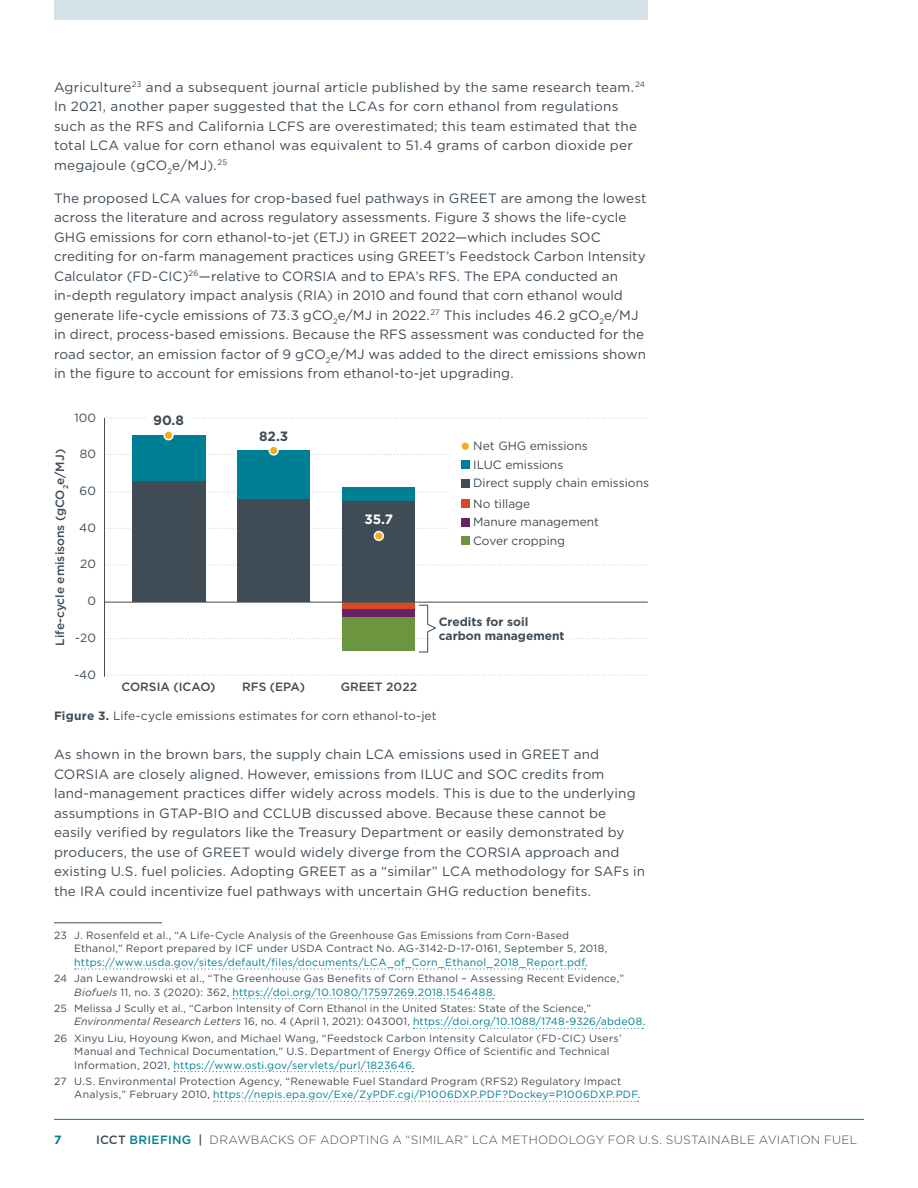
<style>
.page{position:relative;width:918px;height:1188px;background:#fff}
.page>*{position:absolute;margin:0;border:0;box-sizing:border-box;transform-origin:0 0}
.Body_Copy{font:13.5px/19.5px "Gotham";letter-spacing:.01em;color:#3f4b55}
.t1{font:700 13.5px "Gotham";color:#3f4b55}
.t2{font:700 13.5px "Gotham";color:#fff}
.Figure_title__underneath{font:12px "Gotham";color:#3f4b55}
.t3{font:300 12px "Gotham";letter-spacing:.02em;color:#3f4b55}
.t4{font:500 12px "Gotham";color:#3f4b55}
.t5{font:700 12px/14.4px "Gotham";color:#3f4b55}
.t6{font:700 12px "Gotham";color:#007e94}
.Footnote{font:10.5px/13.5px "Gotham";letter-spacing:.02em;color:#3f4b55}
.s1{font-weight:700}
.s2{color:#007e94}
.s3{font-style:italic}
.s4{font-weight:500}
.s5{font-weight:500;color:#007e94}
</style>
<div class="page">
<hr style="left:54px;top:1119px;width:810px;height:1px;background:#007e94">
<div style="left:54px;top:0;width:594px;height:20px;background:#d4e1e8"></div>
<svg style="left:107px;top:417px;width:540px;height:2px"></svg>
<svg style="left:105px;top:454px;width:344px;height:1px"></svg>
<svg style="left:105px;top:491px;width:344px;height:1px"></svg>
<svg style="left:105px;top:528px;width:344px;height:1px"></svg>
<svg style="left:107px;top:564px;width:540px;height:1px"></svg>
<svg style="left:105px;top:675px;width:542px;height:1px"></svg>
<hr style="left:104px;top:418px;width:1px;height:259px;background:#3f4b55">
<div style="left:461px;top:479px;width:9px;height:9px;background:#3f4b55"></div>
<div style="left:461px;top:518px;width:9px;height:9px;background:#652565"></div>
<div style="left:461px;top:461px;width:9px;height:8px;background:#007e94"></div>
<div style="left:461px;top:537px;width:9px;height:8px;background:#6b953e"></div>
<div style="left:461px;top:499px;width:9px;height:9px;background:#d64929"></div>
<svg style="left:105px;top:604px;width:542px;height:49px"></svg>
<div style="left:434px;top:635px;width:136px;height:12px;background:#fff"></div>
<div style="left:461px;top:442px;width:9px;height:9px;background:#f2ae1b;border-radius:50%"></div>
<div style="left:460px;top:441px;width:10px;height:10px;border:2px solid #fff;border-radius:50%"></div>
<div style="left:238px;top:499px;width:72px;height:103px;background:#3f4b55"></div>
<div style="left:238px;top:450px;width:72px;height:49px;background:#007e94"></div>
<div style="left:269px;top:446px;width:9px;height:9px;background:#f2ae1b;border-radius:50%"></div>
<div style="left:269px;top:445px;width:10px;height:11px;border:2px solid #fff;border-radius:50%"></div>
<div style="left:343px;top:500px;width:72px;height:102px;background:#3f4b55"></div>
<div style="left:343px;top:487px;width:72px;height:13px;background:#007e94"></div>
<div style="left:343px;top:602px;width:72px;height:7px;background:#d64929"></div>
<div style="left:343px;top:609px;width:72px;height:8px;background:#652565"></div>
<div style="left:343px;top:617px;width:72px;height:34px;background:#6b953e"></div>
<div style="left:374px;top:532px;width:9px;height:8px;background:#f2ae1b;border-radius:50%"></div>
<div style="left:374px;top:531px;width:10px;height:10px;border:2px solid #fff;border-radius:50%"></div>
<div style="left:148px;top:413px;width:38px;height:13px;background:#fff"></div>
<div style="left:132px;top:481px;width:73px;height:121px;background:#3f4b55"></div>
<div style="left:132px;top:435px;width:73px;height:46px;background:#007e94"></div>
<div style="left:164px;top:431px;width:9px;height:9px;background:#f2ae1b;border-radius:50%"></div>
<div style="left:163px;top:430px;width:11px;height:10px;border:2px solid #fff;border-radius:50%"></div>
<hr style="left:105px;top:602px;width:543px;height:1px;background:#3f4b55">
<hr style="left:54px;top:922px;width:108px;height:1px;background:#3f4b55">
<svg style="left:75px;top:968px;width:511px;height:2px"></svg>
<svg style="left:233px;top:998px;width:261px;height:1px"></svg>
<svg style="left:414px;top:1028px;width:229px;height:1px"></svg>
<svg style="left:174px;top:1071px;width:239px;height:1px"></svg>
<svg style="left:214px;top:1101px;width:424px;height:1px"></svg>
<p class="Body_Copy" style="left:54px;top:77px;width:593px">Agriculture<sup>23</sup> and a subsequent journal article published by the same research team.<sup>24<br></sup>In 2021, another paper suggested that the LCAs for corn ethanol from regulations such as the RFS and California LCFS are overestimated; this team estimated that the total LCA value for corn ethanol was equivalent to 51.4 grams of carbon dioxide per megajoule (gCO<sub>2</sub>e/MJ).<sup>25</sup></p>
<p class="Body_Copy" style="left:54px;top:188px;width:594px">The proposed LCA values for crop-based fuel pathways in GREET are among the lowest across the literature and across regulatory assessments. Figure 3 shows the life-cycle GHG emissions for corn ethanol-to-jet (ETJ) in GREET 2022—which includes SOC crediting for on-farm management practices using GREET’s Feedstock Carbon Intensity Calculator (FD-CIC)<sup>26</sup>—relative to CORSIA and to EPA’s RFS. The EPA conducted an in-depth regulatory impact analysis (RIA) in 2010 and found that corn ethanol would generate life-cycle emissions of 73.3 gCO<sub>2</sub>e/MJ in 2022.<sup>27</sup> This includes 46.2 gCO<sub>2</sub>e/MJ in direct, process-based emissions. Because the RFS assessment was conducted for the road sector, an emission factor of 9 gCO<sub>2</sub>e/MJ was added to the direct emissions shown in the figure to account for emissions from ethanol-to-jet upgrading.</p>
<p class="Figure_title__underneath" style="left:74px;top:410px;width:23px">100</p>
<p class="Figure_title__underneath" style="left:80px;top:446px;width:18px">80</p>
<p class="t4" style="left:52px;top:646px;width:198px;rotate:-90deg">Life-cycle emisisons (gCO<sub>2</sub>e/MJ)</p>
<p class="Figure_title__underneath" style="left:80px;top:483px;width:18px">60</p>
<p class="Figure_title__underneath" style="left:79px;top:520px;width:18px">40</p>
<p class="Figure_title__underneath" style="left:80px;top:556px;width:17px">20</p>
<p class="Figure_title__underneath" style="left:87px;top:593px;width:10px">0</p>
<p class="Figure_title__underneath" style="left:75px;top:630px;width:22px">-20</p>
<p class="Figure_title__underneath" style="left:74px;top:667px;width:23px">-40</p>
<p class="t1" style="left:153px;top:411px;width:32px">90.8</p>
<p class="t1" style="left:259px;top:427px;width:31px">82.3</p>
<p class="t2" style="left:364px;top:510px;width:30px">35.7</p>
<p class="Figure_title__underneath" style="left:473px;top:438px;width:116px">Net GHG emissions</p>
<p class="Figure_title__underneath" style="left:473px;top:457px;width:92px">ILUC emissions</p>
<p class="Figure_title__underneath" style="left:473px;top:476px;width:177px">Direct supply chain emissions</p>
<p class="Figure_title__underneath" style="left:473px;top:514px;width:127px">Manure management</p>
<p class="Figure_title__underneath" style="left:473px;top:496px;width:59px">No tillage</p>
<p class="Figure_title__underneath" style="left:473px;top:533px;width:94px">Cover cropping</p>
<p class="t5" style="left:439px;top:614px;width:127px">Credits for soil carbon management</p>
<p class="t4" style="left:121px;top:679px;width:96px">CORSIA (ICAO)</p>
<p class="Figure_title__underneath" style="left:54px;top:708px;width:384px"><span class="s1">Figure 3.</span> Life-cycle emissions estimates for corn ethanol-to-jet</p>
<p class="Body_Copy" style="left:54px;top:744px;width:593px">As shown in the brown bars, the supply chain LCA emissions used in GREET and CORSIA are closely aligned. However, emissions from ILUC and SOC credits from land-management practices differ widely across models. This is due to the underlying assumptions in GTAP-BIO and CCLUB discussed above. Because these cannot be easily verified by regulators like the Treasury Department or easily demonstrated by producers, the use of GREET would widely diverge from the CORSIA approach and existing U.S. fuel policies. Adopting GREET as a “similar” LCA methodology for SAFs in the IRA could incentivize fuel pathways with uncertain GHG reduction benefits.</p>
<p class="Footnote" style="left:74px;top:928px;width:535px;text-indent:-20px">23 J. Rosenfeld et al., “A Life-Cycle Analysis of the Greenhouse Gas Emissions from Corn-Based<br>Ethanol,” Report prepared by ICF under USDA Contract No. AG-3142-D-17-0161, September 5, 2018, <span class="s2">https://www.usda.gov/sites/default/files/documents/LCA_of_Corn_Ethanol_2018_Report.pdf</span>.</p>
<p class="Footnote" style="left:74px;top:972px;width:551px;text-indent:-20px">24 Jan Lewandrowski et al., “The Greenhouse Gas Benefits of Corn Ethanol – Assessing Recent Evidence,”<br><span class="s3">Biofuels</span> 11, no. 3 (2020): 362, <span class="s2">https://doi.org/10.1080/17597269.2018.1546488</span>.</p>
<p class="Footnote" style="left:74px;top:1001px;width:573px;text-indent:-20px">25 Melissa J Scully et al., “Carbon Intensity of Corn Ethanol in the United States: State of the Science,”<br><span class="s3">Environmental Research Letters</span> 16, no. 4 (April 1, 2021): 043001, <span class="s2">https://doi.org/10.1088/1748-9326/abde08</span>.</p>
<p class="Footnote" style="left:74px;top:1031px;width:549px;text-indent:-20px">26 Xinyu Liu, Hoyoung Kwon, and Michael Wang, “Feedstock Carbon Intensity Calculator (FD-CIC) Users’<br>Manual and Technical Documentation,” U.S. Department of Energy Office of Scientific and Technical<br>Information, 2021, <span class="s2">https://www.osti.gov/servlets/purl/1823646</span>.</p>
<p class="Footnote" style="left:74px;top:1074px;width:568px;text-indent:-20px">27 U.S. Environmental Protection Agency, “Renewable Fuel Standard Program (RFS2) Regulatory Impact<br>Analysis,” February 2010, <span class="s2">https://nepis.epa.gov/Exe/ZyPDF.cgi/P1006DXP.PDF?Dockey=P1006DXP.PDF</span>.</p>
<p class="t4" style="left:242px;top:679px;width:65px">RFS (EPA)</p>
<p class="t4" style="left:341px;top:679px;width:78px">GREET 2022</p>
<p class="t6" style="left:54px;top:1132px;width:9px">7</p>
<p class="t3" style="left:96px;top:1132px;width:763px"><span class="s4">ICCT</span> <span class="s5">BRIEFING</span> <span class="s4">|</span> DRAWBACKS OF ADOPTING A “SIMILAR” LCA METHODOLOGY FOR U.S. SUSTAINABLE AVIATION FUEL</p>
</div>
